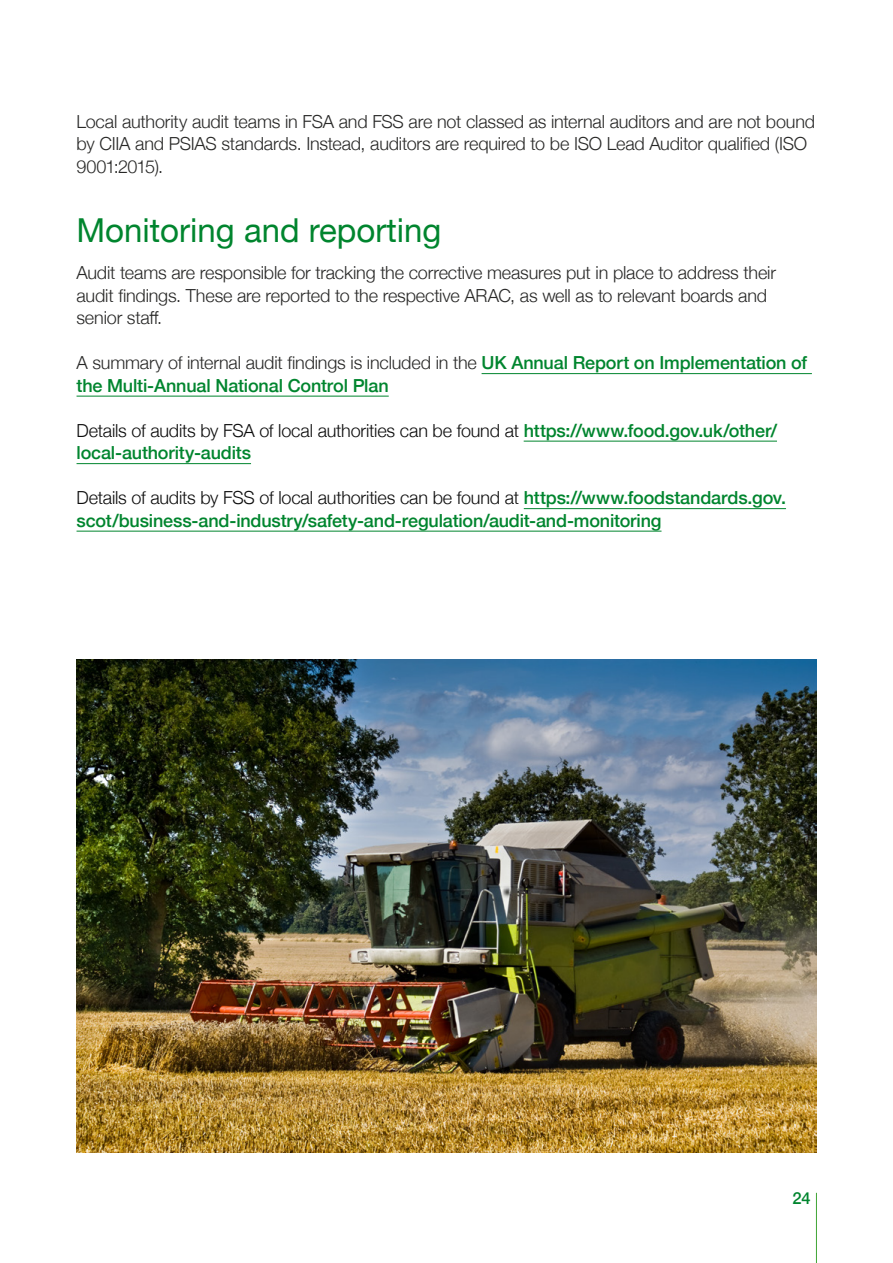
<style>
.page{position:relative;width:893px;height:1263px;background:#fff}
.page>*{position:absolute;margin:0;border:0;box-sizing:border-box;transform-origin:0 0}
.Heading_2{font:33px "Helvetica Neue";color:#00852e}
.Body_copy{font:500 18px/22.5px "Helvetica Neue";letter-spacing:-.01em;color:#00852e}
.Body_copy-2{font:300 18px/22.5px "Helvetica Neue";letter-spacing:-.01em;color:#282827}
.t1{font:500 16.5px "Helvetica Neue";color:#00852e}
.s1{font-weight:300;color:#282827}
.s2{font-weight:300;color:#0d0d0d}
</style>
<div class="page">
<hr style="left:816px;top:1193px;width:1px;height:70px;background:#3fa535">
<hr style="left:482px;top:373px;width:330px;height:1px;background:#00852e">
<hr style="left:77px;top:396px;width:312px;height:1px;background:#00852e">
<hr style="left:524px;top:441px;width:253px;height:1px;background:#00852e">
<hr style="left:77px;top:463px;width:174px;height:1px;background:#00852e">
<hr style="left:524px;top:508px;width:262px;height:1px;background:#00852e">
<hr style="left:77px;top:531px;width:584px;height:1px;background:#00852e">
<img style="left:77px;top:659px;width:739px;height:493px">
<p class="Body_copy-2" style="left:77px;top:109px;width:740px">Local authority audit teams in FSA and FSS are not classed as internal auditors and are not bound by CIIA and PSIAS standards. Instead, auditors are required to be ISO Lead Auditor qualified (ISO<br>9001:2015).</p>
<h2 class="Heading_2" style="left:77px;top:206px;width:366px">Monitoring and reporting</h2>
<p class="Body_copy-2" style="left:77px;top:260px;width:701px">Audit teams are responsible for tracking the corrective measures put in place to address their audit findings. These are reported to the respective ARAC, as well as to relevant boards and senior staff.</p>
<p class="Body_copy" style="left:77px;top:350px;width:732px"><span class="s1">A summary of internal audit findings is included in the</span> UK Annual Report on Implementation of the Multi-Annual National Control Plan</p>
<p class="Body_copy" style="left:77px;top:417px;width:702px"><span class="s2">Details of audits by FSA of local authorities can be found at</span> https://www.food.gov.uk/other/ local-authority-audits</p>
<p class="Body_copy" style="left:77px;top:485px;width:711px"><span class="s2">Details of audits by FSS of local authorities can be found at</span> https://www.foodstandards.gov. scot/business-and-industry/safety-and-regulation/audit-and-monitoring</p>
<p class="t1" style="left:793px;top:1185px;width:19px">24</p>
</div>
